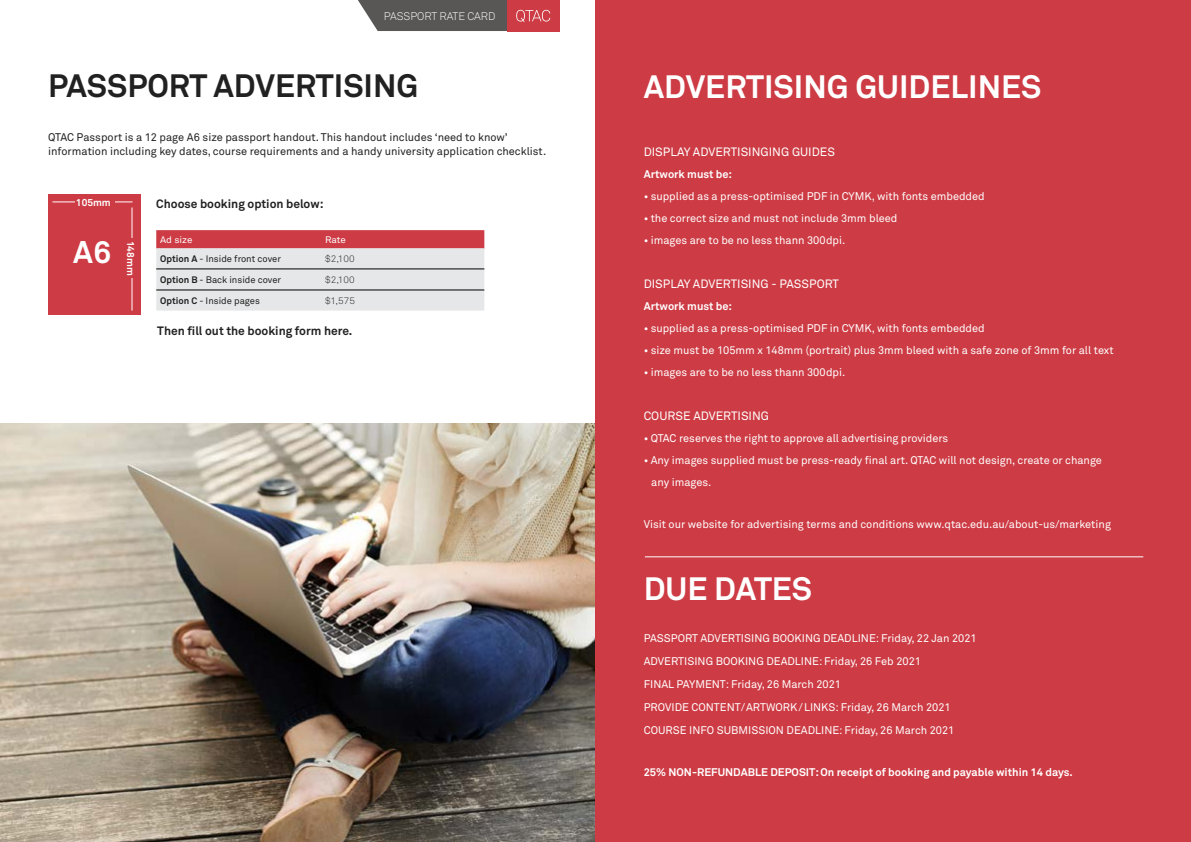
<style>
.page{position:relative;width:1191px;height:842px;background:#fff}
.page>*{position:absolute;margin:0;border:0;box-sizing:border-box;transform-origin:0 0}
.t1{font:700 32px "Akkurat Std";color:#fff}
.t2{font:700 32px "Akkurat Std";color:#212121}
.t3{font:700 31px "Akkurat Std";color:#fff}
.t4{font:12px "Akkurat Std";color:#fff}
.t5{font:700 12px "Akkurat Std";color:#212121}
.t6{font:11px/22.8px "Akkurat Std";color:#fff}
.t7{font:11px/14px "Akkurat Std";color:#212121}
.t8{font:700 11px "Akkurat Std";color:#fff}
.t9{font:300 11px "Akkurat Std";color:#fff}
.t10{font:700 10px "Akkurat Std";color:#fff}
.t11{font:9.4px "Akkurat Std";color:#212121}
.t12{font:300 9.4px "Akkurat Std";color:#212121;scale:1.05 1}
.t13{font:9.4px "Akkurat Std";letter-spacing:-.005em;color:#fff;scale:1.05 1}
.s1{font-weight:700}
</style>
<div class="page">
<div style="left:48px;top:194px;width:93px;height:121px;background:#cd3b44"></div>
<hr style="left:52px;top:201px;width:80px;height:1px;background:#fff">
<div style="left:75px;top:198px;width:40px;height:13px;background:#cd3b44"></div>
<hr style="left:131px;top:207px;width:1px;height:104px;background:#fff">
<div style="left:125px;top:238px;width:12px;height:40px;background:#cd3b44"></div>
<img style="left:0;top:423px;width:595px;height:419px">
<div style="left:595px;top:0;width:596px;height:842px;background:#cd3b44"></div>
<hr style="left:645px;top:556px;width:498px;height:1px;background:#fff">
<svg style="left:156px;top:230px;width:328px;height:81px;background:#debdc0"></svg>
<hr style="left:156px;top:248px;width:165px;height:1px;background:#e6e7e8">
<hr style="left:321px;top:248px;width:163px;height:1px;background:#e6e7e8">
<hr style="left:156px;top:268px;width:165px;height:1px;background:#e6e7e8">
<hr style="left:321px;top:268px;width:163px;height:1px;background:#e6e7e8">
<hr style="left:156px;top:269px;width:328px;height:1px;background:#000">
<hr style="left:156px;top:290px;width:328px;height:1px;background:#000">
<div style="left:358px;top:0;width:149px;height:31px;background:#585756"></div>
<div style="left:507px;top:0;width:52px;height:31px;background:#cd3b44"></div>
<svg style="left:516px;top:10px;width:34px;height:12px"></svg>
<p class="t9" style="left:384px;top:9px;width:113px">PASSPORT RATE CARD</p>
<h1 class="t2" style="left:48px;top:66px;width:372px">PASSPORT ADVERTISING</h1>
<p class="t7" style="left:48px;top:131px;width:499px">QTAC Passport is a 12 page A6 size passport handout. This handout includes ‘need to know’ information including key dates, course requirements and a handy university application checklist.</p>
<p class="t10" style="left:76px;top:196px;width:36px">105mm</p>
<h2 class="t3" style="left:73px;top:233px;width:40px">A6</h2>
<p class="t10" style="left:137px;top:241px;width:36px;rotate:90deg">148mm</p>
<p class="t5" style="left:156px;top:197px;width:169px">Choose booking option below:</p>
<p class="t13" style="left:160px;top:234px;width:32px">Ad size</p>
<p class="t13" style="left:325px;top:234px;width:22px">Rate</p>
<p class="t11" style="left:160px;top:254px;width:122px"><span class="s1">Option A</span> - Inside front cover</p>
<p class="t12" style="left:325px;top:254px;width:30px">$2,100</p>
<p class="t11" style="left:160px;top:274px;width:122px"><span class="s1">Option B</span> - Back inside cover</p>
<p class="t12" style="left:325px;top:274px;width:30px">$2,100</p>
<p class="t11" style="left:160px;top:295px;width:101px"><span class="s1">Option C</span> - Inside pages</p>
<p class="t12" style="left:325px;top:295px;width:30px">$1,575</p>
<p class="t5" style="left:157px;top:324px;width:197px">Then fill out the booking form here.</p>
<h1 class="t1" style="left:643px;top:67px;width:399px">ADVERTISING GUIDELINES</h1>
<p class="t4" style="left:643px;top:145px;width:193px">DISPLAY ADVERTISINGING GUIDES</p>
<p class="t8" style="left:643px;top:167px;width:90px">Artwork must be:</p>
<p class="t6" style="left:643px;top:185px;width:342px">• supplied as a press-optimised PDF in CYMK, with fonts embedded</p>
<p class="t6" style="left:643px;top:207px;width:255px">• the correct size and must not include 3mm bleed</p>
<p class="t6" style="left:643px;top:229px;width:203px">• images are to be no less thann 300dpi.</p>
<p class="t4" style="left:643px;top:277px;width:197px">DISPLAY ADVERTISING - PASSPORT</p>
<p class="t8" style="left:643px;top:299px;width:90px">Artwork must be:</p>
<p class="t6" style="left:643px;top:317px;width:342px">• supplied as a press-optimised PDF in CYMK, with fonts embedded</p>
<p class="t6" style="left:643px;top:339px;width:471px">• size must be 105mm x 148mm (portrait) plus 3mm bleed with a safe zone of 3mm for all text</p>
<p class="t6" style="left:643px;top:361px;width:203px">• images are to be no less thann 300dpi.</p>
<p class="t4" style="left:643px;top:409px;width:127px">COURSE ADVERTISING</p>
<p class="t6" style="left:643px;top:427px;width:306px">• QTAC reserves the right to approve all advertising providers</p>
<p class="t6" style="left:651px;top:450px;width:452px;line-height:22px;text-indent:-8px">• Any images supplied must be press-ready final art. QTAC will not design, create or change any images.</p>
<p class="t6" style="left:643px;top:513px;width:469px">Visit our website for advertising terms and conditions www.qtac.edu.au/about-us/marketing</p>
<h1 class="t1" style="left:643px;top:569px;width:170px">DUE DATES</h1>
<p class="t6" style="left:643px;top:627px;width:334px">PASSPORT ADVERTISING BOOKING DEADLINE: Friday, 22 Jan 2021<br>ADVERTISING BOOKING DEADLINE: Friday, 26 Feb 2021<br>FINAL PAYMENT: Friday, 26 March 2021<br>PROVIDE CONTENT/ARTWORK/LINKS: Friday, 26 March 2021<br>COURSE INFO SUBMISSION DEADLINE: Friday, 26 March 2021</p>
<p class="t8" style="left:643px;top:766px;width:430px">25% NON-REFUNDABLE DEPOSIT: On receipt of booking and payable within 14 days.</p>
</div>
